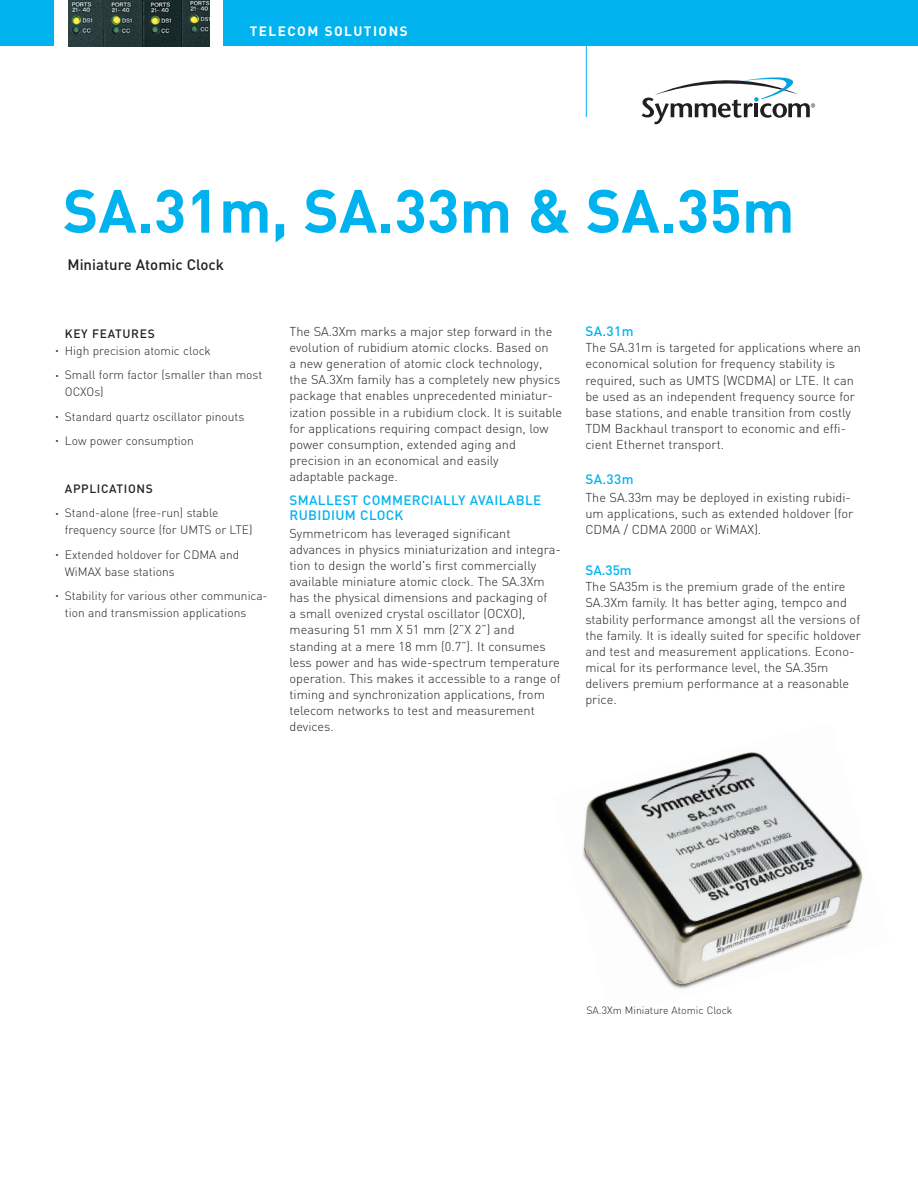
<style>
.page{position:relative;width:918px;height:1188px;background:#fff}
.page>*{position:absolute;margin:0;border:0;box-sizing:border-box;transform-origin:0 0}
.t1{font:700 60px "DIN";color:#00b3ee}
.t2{font:500 15px "DIN";color:#231f20}
.t3{font:500 13.5px/15px "DIN";letter-spacing:.025em;color:#00b3ee}
.t4{font:700 13.5px "DIN";letter-spacing:.11em;color:#fff}
.t5{font:300 12.75px/16.2px "DIN";color:#231f20}
.t6{font:300 12px/17.2px "DIN";color:#231f20}
.t7{font:500 12px "DIN";letter-spacing:.055em;color:#231f20}
.t8{font:300 10.5px "DIN";color:#231f20}
.s1{font-size:6px}
</style>
<div class="page">
<img style="left:582px;top:752px;width:281px;height:237px">
<div style="left:223px;top:0;width:695px;height:46px;background:#00b3ee"></div>
<hr style="left:586px;top:34px;width:1px;height:83px;background:#00b3ee">
<svg style="left:642px;top:77px;width:173px;height:47px"></svg>
<hr style="left:755px;top:103px;width:3px;height:14px;background:#231f20">
<div style="left:0;top:0;width:54px;height:46px;background:#00b3ee"></div>
<img style="left:68px;top:0;width:142px;height:46px">
<p class="t4" style="left:250px;top:23px;width:160px">TELECOM SOLUTIONS</p>
<h1 class="t1" style="left:63px;top:177px;width:733px">SA.31m, SA.33m &amp; SA.35m</h1>
<p class="t2" style="left:68px;top:256px;width:158px">Miniature Atomic Clock</p>
<p class="t7" style="left:65px;top:327px;width:91px">KEY FEATURES</p>
<p class="t6" style="left:56px;top:342px;width:157px"><span class="s1">•</span> High precision atomic clock</p>
<p class="t6" style="left:65px;top:366px;width:199px;text-indent:-9px"><span class="s1">•</span> Small form factor (smaller than most<br>OCXOs)</p>
<p class="t6" style="left:56px;top:408px;width:190px"><span class="s1">•</span> Standard quartz oscillator pinouts</p>
<p class="t6" style="left:56px;top:432px;width:140px"><span class="s1">•</span> Low power consumption</p>
<p class="t7" style="left:65px;top:482px;width:89px">APPLICATIONS</p>
<p class="t6" style="left:65px;top:504px;width:189px;text-indent:-9px"><span class="s1">•</span> Stand-alone (free-run) stable frequency source (for UMTS or LTE)</p>
<p class="t6" style="left:65px;top:546px;width:176px;text-indent:-9px"><span class="s1">•</span> Extended holdover for CDMA and<br>WiMAX base stations</p>
<p class="t6" style="left:65px;top:587px;width:204px;text-indent:-9px"><span class="s1">•</span> Stability for various other communica&shy;tion and transmission applications</p>
<p class="t5" style="left:290px;top:323px;width:274px">The SA.3Xm marks a major step forward in the evolution of rubidium atomic clocks. Based on<br>a new generation of atomic clock technology, the SA.3Xm family has a completely new physics package that enables unprecedented miniatur&shy;ization possible in a rubidium clock. It is suitable for applications requiring compact design, low power consumption, extended aging and precision in an economical and easily<br>adaptable package.</p>
<p class="t3" style="left:290px;top:493px;width:253px">SMALLEST COMMERCIALLY AVAILABLE<br>RUBIDIUM CLOCK</p>
<p class="t5" style="left:289px;top:525px;width:273px">Symmetricom has leveraged significant advances in physics miniaturization and integra&shy;tion to design the world's first commercially available miniature atomic clock. The SA.3Xm has the physical dimensions and packaging of<br>a small ovenized crystal oscillator (OCXO), measuring 51 mm X 51 mm (2”X 2”) and standing at a mere 18 mm (0.7”). It consumes less power and has wide-spectrum temperature operation. This makes it accessible to a range of timing and synchronization applications, from telecom networks to test and measurement devices.</p>
<p class="t3" style="left:585px;top:324px;width:50px">SA.31m</p>
<p class="t5" style="left:585px;top:340px;width:277px">The SA.31m is targeted for applications where an economical solution for frequency stability is required, such as UMTS (WCDMA) or LTE. It can be used as an independent frequency source for base stations, and enable transition from costly TDM Backhaul transport to economic and effi&shy;cient Ethernet transport.</p>
<p class="t3" style="left:585px;top:472px;width:50px">SA.33m</p>
<p class="t5" style="left:585px;top:489px;width:270px">The SA.33m may be deployed in existing rubidi&shy;um applications, such as extended holdover (for<br>CDMA / CDMA 2000 or WiMAX).</p>
<p class="t3" style="left:585px;top:563px;width:48px">SA.35m</p>
<p class="t5" style="left:585px;top:579px;width:277px">The SA35m is the premium grade of the entire SA.3Xm family. It has better aging, tempco and stability performance amongst all the versions of the family. It is ideally suited for specific holdover and test and measurement applications. Econo&shy;mical for its performance level, the SA.35m delivers premium performance at a reasonable price.</p>
<p class="t8" style="left:586px;top:1004px;width:147px">SA.3Xm Miniature Atomic Clock</p>
</div>
